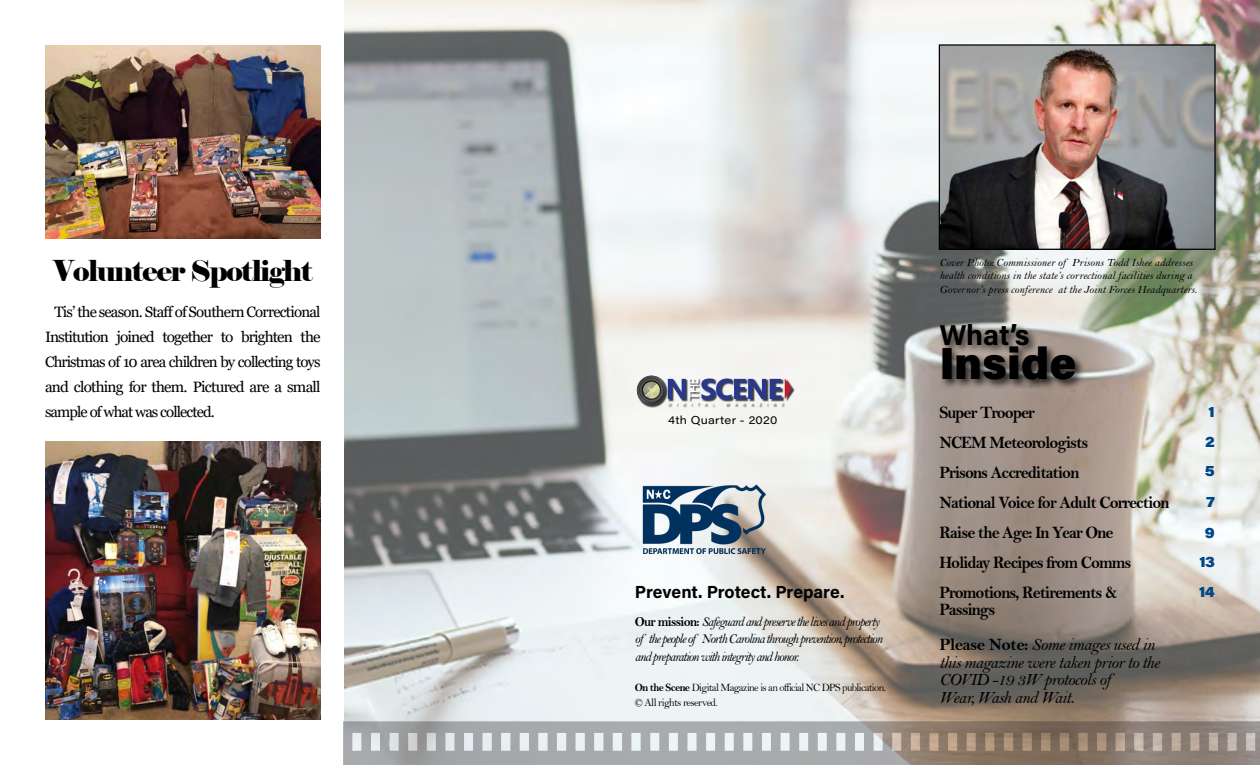
<style>
.page{position:relative;width:1260px;height:765px;background:#fff}
.page>*{position:absolute;margin:0;border:0;box-sizing:border-box;transform-origin:0 0}
.t1{font:45px "Acumin Variable Concept";letter-spacing:.085em;color:#000}
.t2{font:28.75px "Elephant";letter-spacing:-.04em;color:#000}
.t3{font:28.75px "Acumin Variable Concept";color:#000}
.t4{font:17.5px "Bell MT Bold";letter-spacing:-.055em;color:#000;scale:.95 1}
.t5{font:17.5px/17.5px "Bell MT Italic";letter-spacing:-.035em;color:#000}
.t6{font:17.5px "Acumin Variable Concept";letter-spacing:.055em;color:#000}
.t7{font:15px/25px "Georgia";letter-spacing:-.05em;color:#000;text-align:justify}
.t8{font:15px "Acumin Variable Concept";color:#004789;scale:.95 1}
.t9{font:13.75px "Bell MT Italic";letter-spacing:-.075em;color:#000;scale:.95 1}
.t10{font:11.25px/13.5px "Bell MT Italic";color:#000}
.t11{font:11.25px "Bell";letter-spacing:-.055em;color:#000;scale:.95 1}
.t12{font:11.25px "Acumin Variable Concept";letter-spacing:.12em;color:#000}
.s1{font-family:"Bell MT Bold"}
</style>
<div class="page">
<img style="left:344px;top:0;width:916px;height:721px">
<img style="left:941px;top:46px;width:273px;height:202px">
<div style="left:939px;top:44px;width:277px;height:206px;border:1px solid #000"></div>
<img style="left:45px;top:45px;width:276px;height:194px">
<img style="left:634px;top:477px;width:141px;height:80px">
<div style="left:937px;top:322px;width:149px;height:68px;background:#000;opacity:.75"></div>
<svg style="left:343px;top:721px;width:917px;height:44px;background:#a5a09c"></svg>
<div style="left:637px;top:376px;width:158px;height:32px;background:#000;opacity:.75"></div>
<svg style="left:637px;top:376px;width:155px;height:29px"></svg>
<img style="left:45px;top:442px;width:276px;height:278px">
<p class="t2" style="left:53px;top:252px;width:261px">Volunteer Spotlight</p>
<p class="t7" style="left:54px;top:300px;width:268px">Tis’ the season. Staff of Southern Correctional</p>
<p class="t7" style="left:45px;top:325px;width:277px">Institution joined together to brighten the Christmas of 10 area children by collecting toys and clothing for them. Pictured are a small sample of what was collected.</p>
<p class="t12" style="left:668px;top:412px;width:110px">4th Quarter - 2020</p>
<p class="t6" style="left:635px;top:580px;width:210px">Prevent. Protect. Prepare.</p>
<p class="t9" style="left:635px;top:613px;width:259px"><span class="s1">Our mission:</span> Safeguard and preserve the lives and property</p>
<p class="t9" style="left:635px;top:631px;width:262px">of the people of North Carolina through prevention, protection</p>
<p class="t9" style="left:635px;top:648px;width:174px">and preparation with integrity and honor.</p>
<p class="t11" style="left:635px;top:681px;width:266px"><span class="s1">On the Scene</span> Digital Magazine is an official NC DPS publication.</p>
<p class="t11" style="left:635px;top:696px;width:89px">© All rights reserved.</p>
<p class="t10" style="left:939px;top:255px;width:259px">Cover Photo: Commissioner of Prisons Todd Ishee addresses health conditions in the state’s correctional facilities during a<br>Governor’s press conference at the Joint Forces Headquarters.</p>
<p class="t3" style="left:939px;top:315px;width:90px">What’s</p>
<p class="t1" style="left:939px;top:332px;width:134px">Inside</p>
<p class="t4" style="left:939px;top:402px;width:102px">Super Trooper</p>
<p class="t4" style="left:939px;top:432px;width:159px">NCEM Meteorologists</p>
<p class="t4" style="left:939px;top:462px;width:149px">Prisons Accreditation</p>
<p class="t4" style="left:939px;top:492px;width:244px">National Voice for Adult Correction</p>
<p class="t4" style="left:939px;top:522px;width:185px">Raise the Age: In Year One</p>
<p class="t4" style="left:939px;top:552px;width:204px">Holiday Recipes from Comms</p>
<p class="t4" style="left:939px;top:582px;width:189px">Promotions, Retirements &amp;</p>
<p class="t4" style="left:939px;top:599px;width:60px">Passings</p>
<p class="t5" style="left:939px;top:636px;width:222px"><span class="s1">Please Note:</span> Some images used in this magazine were taken prior to the<br>COVID -19 3W protocols of</p>
<p class="t5" style="left:939px;top:688px;width:137px">Wear, Wash and Wait.</p>
<p class="t8" style="left:1209px;top:401px;width:7px">1</p>
<p class="t8" style="left:1205px;top:432px;width:9px">2</p>
<p class="t8" style="left:1205px;top:460px;width:9px">5</p>
<p class="t8" style="left:1206px;top:491px;width:8px">7</p>
<p class="t8" style="left:1205px;top:522px;width:9px">9</p>
<p class="t8" style="left:1200px;top:552px;width:15px">13</p>
<p class="t8" style="left:1199px;top:581px;width:15px">14</p>
</div>
